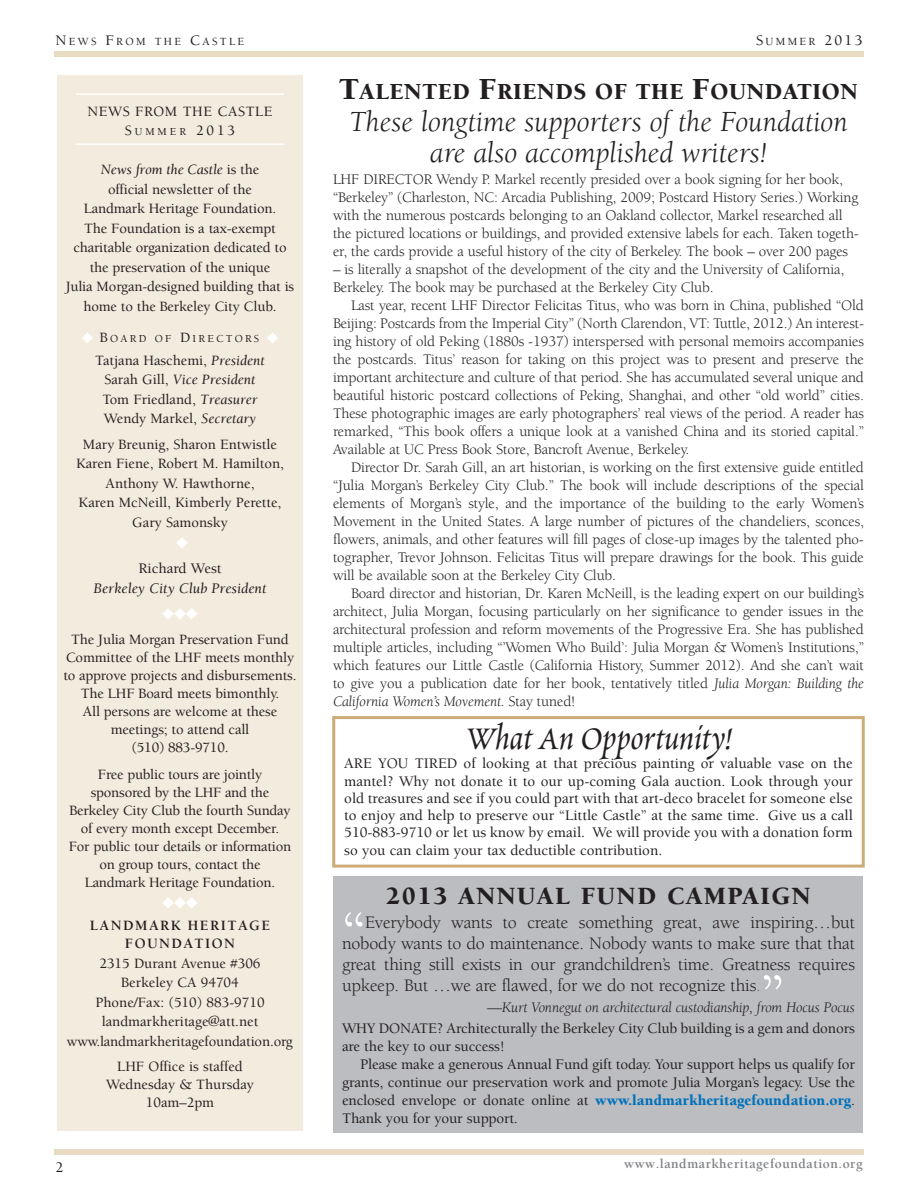
<style>
.page{position:relative;width:918px;height:1188px;background:#fff}
.page>*{position:absolute;margin:0;border:0;box-sizing:border-box;transform-origin:0 0}
.body{font:67.5px "Berkeley";color:#fff}
.donor_names{font:40.5px "Poetica Chancery I";color:#231f20}
.donor_names-2{font:italic 30px/30.3px "Berkeley";color:#231f20;text-align:center}
.donor_names-3{font:900 25.5px "Berkeley";letter-spacing:.06em;color:#231f20}
.donor_names-4{font:900 23.7px "Berkeley";letter-spacing:.025em;color:#231f20}
.body-2{font:18px/21px "Berkeley";letter-spacing:-.01em;color:#231f20;text-align:justify}
.body-3{font:900 15.15px "Berkeley";color:#0072bc}
.body-4{font:15px/18px "Berkeley";letter-spacing:-.01em;color:#231f20;text-align:justify}
.body_with_indent{font:500 15px/17.2px "Berkeley";color:#231f20;text-align:justify}
.body-5{font:500 15px/18px "Berkeley";letter-spacing:-.01em;color:#231f20}
.body-6{font:italic 15px "Berkeley";letter-spacing:-.01em;color:#231f20}
.body_-_no_indent{font:italic 15px/19.5px "Berkeley";color:#231f20;text-align:center}
.t1{font:500 15px "Berkeley";color:#231f20}
.body_-_no_indent-2{font:500 14.7px/19.5px "Berkeley";letter-spacing:-.01em;color:#231f20;text-align:center}
.body_-_no_indent-3{font:500 14.7px/19.5px "Berkeley";letter-spacing:.04em;color:#231f20;text-align:center}
.body_-_no_indent-4{font:700 14.7px/18px "Berkeley";letter-spacing:.1em;color:#231f20;text-align:center}
.t2{font:700 13.5px "Berkeley";letter-spacing:.04em;color:#808285}
.t3{font:500 11.25px "Berkeley";letter-spacing:.205em;color:#231f20}
.body_-_no_indent-5{font:500 10.95px "Berkeley";letter-spacing:.2em;color:#231f20}
.s1{font-size:15px}
.s2{font-style:inherit}
.s3{font-size:10.95px}
.s4{font-weight:400;font-style:italic}
.s5{font-size:14.7px}
.s6{font-weight:500;font-style:normal}
.s7{font-size:11.25px}
.s8{font-size:31.5px}
.s9{font-style:italic}
.s10{color:#6c6d70}
.s11{font-weight:500;font-size:15px;color:#231f20}
.s12{font-weight:500;color:#231f20}
</style>
<div class="page">
<div style="left:54px;top:51px;width:810px;height:6px;background:#e9dac2"></div>
<div style="left:54px;top:1149px;width:810px;height:6px;background:#e9dac2"></div>
<div style="left:57px;top:75px;width:246px;height:1056px;background:#f3ebdd"></div>
<div style="left:332px;top:716px;width:533px;height:152px;border:3px solid #cdac79"></div>
<div style="left:333px;top:876px;width:529px;height:256px;background:#bcbdc0"></div>
<hr style="left:76px;top:143px;width:208px;height:2px;background:#fff">
<hr style="left:76px;top:93px;width:208px;height:2px;background:#fff">
<p class="t3" style="left:56px;top:36px;width:190px"><span class="s1">N</span>EWS <span class="s1">F</span>ROM THE <span class="s1">C</span>ASTLE</p>
<p class="body_-_no_indent-3" style="left:87px;top:102px;width:187px">NEWS FROM THE CASTLE<br><span class="s2">S</span><span class="s3">UMMER</span> <span class="s2">2013</span></p>
<p class="body_-_no_indent-2" style="left:66px;top:160px;width:230px"><span class="s4">News from the Castle</span> is the<br>official newsletter of the<br>Landmark Heritage Foundation.<br>The Foundation is a tax-exempt charitable organization dedicated to the preservation of the unique<br>Julia Morgan-designed building that is home to the Berkeley City Club.</p>
<p class="body_-_no_indent-5" style="left:100px;top:333px;width:161px"><span class="s5">B</span>OARD OF <span class="s5">D</span>IREC TORS</p>
<p class="body_-_no_indent-2" style="left:95px;top:351px;width:171px">Tatjana Haschemi, <span class="s4">President<br></span>Sarah Gill, <span class="s4">Vice President<br></span>Tom Friedland, <span class="s4">Treasurer<br></span>Wendy Markel, <span class="s4">Secretary</span></p>
<p class="body_-_no_indent-2" style="left:76px;top:435px;width:209px">Mary Breunig, Sharon Entwistle<br>Karen Fiene, Robert M. Hamilton,<br>Anthony W. Hawthorne,<br>Karen McNeill, Kimberly Perette,<br>Gary Samonsky</p>
<p class="body_-_no_indent" style="left:94px;top:559px;width:174px"><span class="s6">Richard West<br></span>Berkeley City Club President</p>
<p class="body_-_no_indent-2" style="left:63px;top:631px;width:235px;line-height:18px">The Julia Morgan Preservation Fund<br>Committee of the LHF meets monthly to approve projects and disbursements.<br>The LHF Board meets bimonthly.<br>All persons are welcome at these meetings; to attend call<br>(510) 883-9710.</p>
<p class="body_-_no_indent-2" style="left:69px;top:766px;width:224px;line-height:18px">Free public tours are jointly sponsored by the LHF and the<br>Berkeley City Club the fourth Sunday of every month except December.<br>For public tour details or information on group tours, contact the<br>Landmark Heritage Foundation.</p>
<p class="body_-_no_indent-4" style="left:90px;top:917px;width:182px">LANDMARK HERITAGE<br>FOUNDATION</p>
<p class="body_-_no_indent-2" style="left:67px;top:954px;width:228px">2315 Durant Avenue #306<br>Berkeley CA 94704<br>Phone/Fax: (510) 883-9710 landmarkheritage@att.net www.landmarkheritagefoundation.org</p>
<p class="body_-_no_indent-2" style="left:106px;top:1058px;width:149px;line-height:18px">LHF Office is staffed<br>Wednesday &amp; Thursday<br>10am–2pm</p>
<p class="t1" style="left:756px;top:33px;width:108px">S<span class="s7">UMMER</span> 2013</p>
<p class="donor_names-4" style="left:339px;top:79px;width:521px"><span class="s8">T</span>ALENTED <span class="s8">F</span>RIENDS OF THE <span class="s8">F</span>OUNDATION</p>
<p class="donor_names-2" style="left:349px;top:108px;width:500px">These longtime supporters of the Foundation are also accomplished writers!</p>
<p class="body-4" style="left:333px;top:171px;width:527px;text-align:left">LHF DIRECTOR Wendy P. Markel recently presided over a book signing for her book, “Berkeley” (Charleston, NC: Arcadia Publishing, 2009; Postcard History Series.) Working with the numerous postcards belonging to an Oakland collector, Markel researched all the pictured locations or buildings, and provided extensive labels for each. Taken togeth&shy;er, the cards provide a useful history of the city of Berkeley. The book – over 200 pages</p>
<p class="body-4" style="left:333px;top:261px;width:513px">– is literally a snapshot of the development of the city and the University of California,<br>Berkeley. The book may be purchased at the Berkeley City Club.</p>
<p class="body-4" style="left:333px;top:297px;width:533px;text-indent:18px">Last year, recent LHF Director Felicitas Titus, who was born in China, published “Old Beijing: Postcards from the Imperial City” (North Clarendon, VT: Tuttle, 2012.) An interest&shy;ing history of old Peking (1880s -1937) interspersed with personal memoirs accompanies the postcards. Titus’ reason for taking on this project was to present and preserve the important architecture and culture of that period. She has accumulated several unique and beautiful historic postcard collections of Peking, Shanghai, and other “old world” cities.<br>These photographic images are early photographers’ real views of the period. A reader has remarked, “This book offers a unique look at a vanished China and its storied capital.” Available at UC Press Book Store, Bancroft Avenue, Berkeley.</p>
<p class="body-4" style="left:333px;top:459px;width:533px;text-indent:18px">Director Dr. Sarah Gill, an art historian, is working on the first extensive guide entitled “Julia Morgan’s Berkeley City Club.” The book will include descriptions of the special elements of Morgan’s style, and the importance of the building to the early Women’s Movement in the United States. A large number of pictures of the chandeliers, sconces, flowers, animals, and other features will fill pages of close-up images by the talented pho&shy;tographer, Trevor Johnson. Felicitas Titus will prepare drawings for the book. This guide will be available soon at the Berkeley City Club.</p>
<p class="body-4" style="left:333px;top:585px;width:533px;text-indent:18px">Board director and historian, Dr. Karen McNeill, is the leading expert on our building’s architect, Julia Morgan, focusing particularly on her significance to gender issues in the architectural profession and reform movements of the Progressive Era. She has published multiple articles, including “’Women Who Build’: Julia Morgan &amp; Women’s Institutions,” which features our Little Castle (California History, Summer 2012). And she can’t wait to give you a publication date for her book, tentatively titled <span class="s9">Julia Morgan: Building the California Women’s Movement.</span> Stay tuned!</p>
<p class="donor_names" style="left:465px;top:719px;width:269px">What An Opportunity!</p>
<p class="body_with_indent" style="left:344px;top:755px;width:510px">ARE YOU TIRED of looking at that precious painting or valuable vase on the mantel? Why not donate it to our up-coming Gala auction. Look through your old treasures and see if you could part with that art-deco bracelet for someone else to enjoy and help to preserve our “Little Castle” at the same time. Give us a call 510-883-9710 or let us know by email. We will provide you with a donation form so you can claim your tax deductible contribution.</p>
<p class="donor_names-3" style="left:386px;top:882px;width:426px">2013 ANNUAL FUND CAMPAIGN</p>
<p class="body" style="left:342px;top:899px;width:25px">“</p>
<p class="body-2" style="left:342px;top:912px;width:515px;text-indent:23px">Everybody wants to create something great, awe inspiring…but nobody wants to do maintenance. Nobody wants to make sure that that great thing still exists in our grandchildren’s time. Greatness requires upkeep. But …we are flawed, for we do not recognize this<span class="s10">.</span></p>
<p class="body-6" style="left:487px;top:999px;width:369px">—Kurt Vonnegut on architectural custodianship, from Hocus Pocus</p>
<p class="body" style="left:761px;top:962px;width:25px">”</p>
<p class="body-5" style="left:342px;top:1019px;width:514px">WHY DONATE? Architecturally the Berkeley City Club building is a gem and donors are the key to our success!</p>
<p class="body-5" style="left:342px;top:1055px;width:515px;text-align:right">Please make a generous Annual Fund gift today. Your support helps us qualify for grants, continue our preservation work and promote Julia Morgan’s legacy. Use the</p>
<p class="body-3" style="left:342px;top:1092px;width:515px"><span class="s11">enclosed envelope or donate online at</span> www.landmarkheritagefoundation.org<span class="s12">.</span></p>
<p class="body-5" style="left:342px;top:1110px;width:177px">Thank you for your support.</p>
<p class="t1" style="left:56px;top:1160px;width:9px">2</p>
<p class="t2" style="left:624px;top:1157px;width:240px">www.landmarkheritagefoundation.org</p>
</div>
